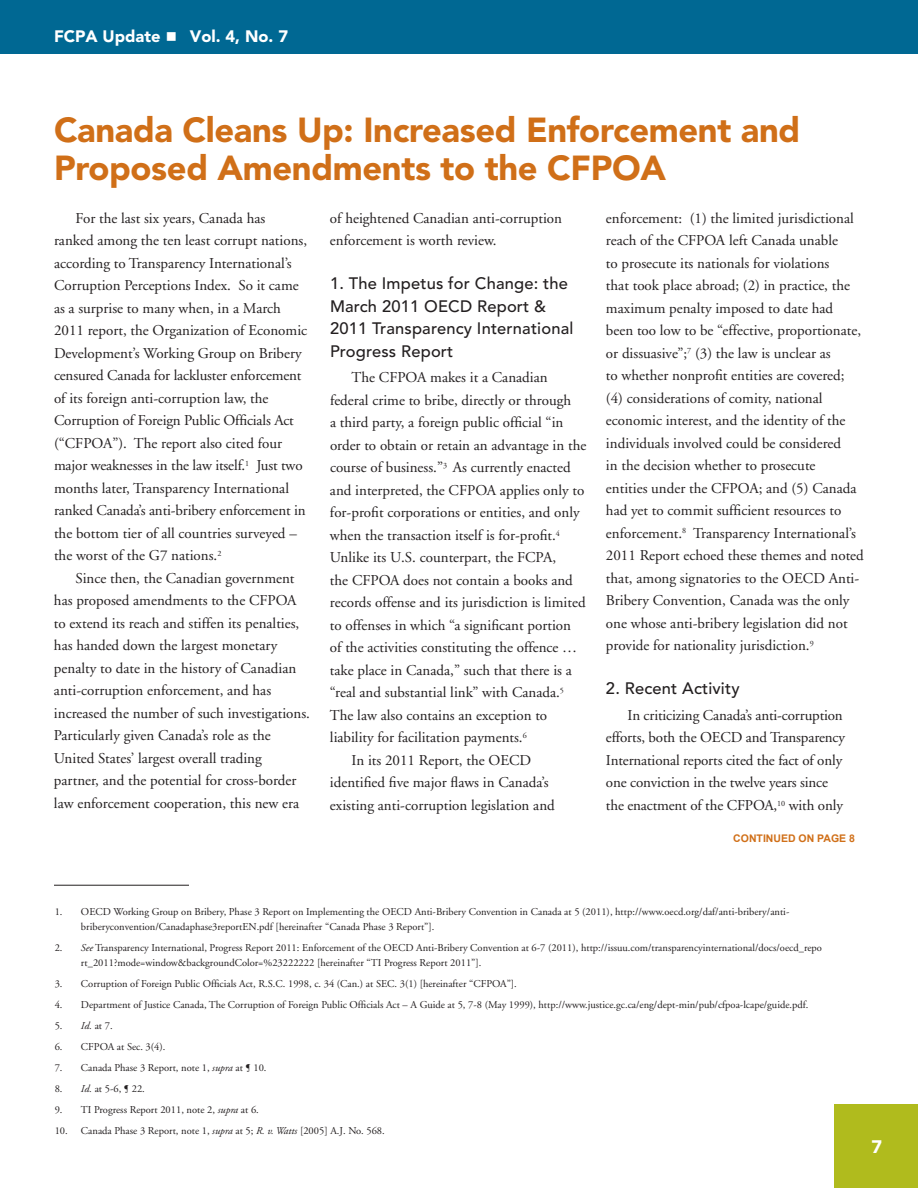
<style>
.page{position:relative;width:918px;height:1188px;background:#fff}
.page>*{position:absolute;margin:0;border:0;box-sizing:border-box;transform-origin:0 0}
.t1{font:900 34.5px/37.5px "Avenir";letter-spacing:-.01em;color:#d06f18}
.t2{font:900 18px "Avenir";color:#fff}
.t3{font:500 16.5px/22.5px "Avenir";letter-spacing:.01em;color:#231f20}
.t4{font:900 16.5px "Avenir";color:#fff}
.t5{font:15px/22.5px "Adobe Garamond";color:#231f20}
.t6{font:10.5px/15px "Adobe Garamond";color:#231f20}
.t7{font:700 10.5px "Arial";color:#d06f18}
.s1{font-style:italic}
</style>
<div class="page">
<div style="left:835px;top:1105px;width:83px;height:83px;background:#b0bb1d"></div>
<div style="left:0;top:0;width:918px;height:54px;background:#006893"></div>
<hr style="left:54px;top:885px;width:135px;height:1px;background:#231f20">
<p class="t4" style="left:54px;top:26px;width:236px">FCPA Update ■ Vol. 4, No. 7</p>
<h1 class="t1" style="left:54px;top:111px;width:748px">Canada Cleans Up: Increased Enforcement and<br>Proposed Amendments to the CFPOA</h1>
<p class="t5" style="left:54px;top:207px;width:255px;text-indent:22px">For the last six years, Canada has ranked among the ten least corrupt nations, according to Transparency International’s Corruption Perceptions Index. So it came as a surprise to many when, in a March 2011 report, the Organization of Economic Development’s Working Group on Bribery censured Canada for lackluster enforcement of its foreign anti-corruption law, the Corruption of Foreign Public Officials Act (“CFPOA”). The report also cited four major weaknesses in the law itself.<sup>1</sup> Just two months later, Transparency International ranked Canada’s anti-bribery enforcement in the bottom tier of all countries surveyed – the worst of the G7 nations.<sup>2</sup></p>
<p class="t5" style="left:54px;top:567px;width:258px;text-indent:22px">Since then, the Canadian government has proposed amendments to the CFPOA to extend its reach and stiffen its penalties, has handed down the largest monetary penalty to date in the history of Canadian anti-corruption enforcement, and has increased the number of such investigations.<br>Particularly given Canada’s role as the United States’ largest overall trading partner, and the potential for cross-border law enforcement cooperation, this new era</p>
<p class="t5" style="left:330px;top:207px;width:234px">of heightened Canadian anti-corruption enforcement is worth review.</p>
<p class="t3" style="left:330px;top:273px;width:245px">1. The Impetus for Change: the<br>March 2011 OECD Report &amp;<br>2011 Transparency International<br>Progress Report</p>
<p class="t5" style="left:352px;top:367px;width:198px">The CFPOA makes it a Canadian</p>
<p class="t5" style="left:330px;top:389px;width:243px">federal crime to bribe, directly or through</p>
<p class="t5" style="left:330px;top:412px;width:235px">a third party, a foreign public official “in</p>
<p class="t5" style="left:330px;top:434px;width:258px">order to obtain or retain an advantage in the</p>
<p class="t5" style="left:330px;top:457px;width:242px">course of business.”<sup>3</sup> As currently enacted</p>
<p class="t5" style="left:330px;top:479px;width:256px">and interpreted, the CFPOA applies only to</p>
<p class="t5" style="left:330px;top:502px;width:251px">for-profit corporations or entities, and only</p>
<p class="t5" style="left:330px;top:524px;width:231px">when the transaction itself is for-profit.<sup>4</sup></p>
<p class="t5" style="left:330px;top:547px;width:228px">Unlike its U.S. counterpart, the FCPA,</p>
<p class="t5" style="left:330px;top:569px;width:244px">the CFPOA does not contain a books and</p>
<p class="t5" style="left:330px;top:592px;width:257px">records offense and its jurisdiction is limited</p>
<p class="t5" style="left:330px;top:614px;width:243px">to offenses in which “a significant portion</p>
<p class="t5" style="left:330px;top:637px;width:249px">of the activities constituting the offence …</p>
<p class="t5" style="left:330px;top:659px;width:243px">take place in Canada,” such that there is a</p>
<p class="t5" style="left:330px;top:682px;width:235px">“real and substantial link” with Canada.<sup>5</sup></p>
<p class="t5" style="left:330px;top:704px;width:219px">The law also contains an exception to</p>
<p class="t5" style="left:330px;top:727px;width:198px">liability for facilitation payments.<sup>6</sup></p>
<p class="t5" style="left:352px;top:749px;width:181px">In its 2011 Report, the OECD</p>
<p class="t5" style="left:330px;top:772px;width:220px">identified five major flaws in Canada’s</p>
<p class="t5" style="left:330px;top:794px;width:226px">existing anti-corruption legislation and</p>
<p class="t5" style="left:606px;top:207px;width:259px">enforcement: (1) the limited jurisdictional reach of the CFPOA left Canada unable<br>to prosecute its nationals for violations<br>that took place abroad; (2) in practice, the maximum penalty imposed to date had been too low to be “effective, proportionate, or dissuasive”;<sup>7</sup> (3) the law is unclear as<br>to whether nonprofit entities are covered; (4) considerations of comity, national economic interest, and the identity of the individuals involved could be considered<br>in the decision whether to prosecute<br>entities under the CFPOA; and (5) Canada had yet to commit sufficient resources to enforcement.<sup>8</sup> Transparency International’s 2011 Report echoed these themes and noted that, among signatories to the OECD Anti-Bribery Convention, Canada was the only one whose anti-bribery legislation did not provide for nationality jurisdiction.<sup>9</sup></p>
<p class="t3" style="left:606px;top:678px;width:135px">2. Recent Activity</p>
<p class="t5" style="left:606px;top:704px;width:240px;text-indent:22px">In criticizing Canada’s anti-corruption efforts, both the OECD and Transparency International reports cited the fact of only one conviction in the twelve years since the enactment of the CFPOA,<sup>10</sup> with only</p>
<p class="t7" style="left:733px;top:832px;width:123px">CONTINUED ON PAGE 8</p>
<p class="t6" style="left:81px;top:904px;width:710px;text-indent:-26px">1. OECD Working Group on Bribery, Phase 3 Report on Implementing the OECD Anti-Bribery Convention in Canada at 5 (2011), http://www.oecd.org/daf/anti-bribery/anti&shy;briberyconvention/Canadaphase3reportEN.pdf [hereinafter “Canada Phase 3 Report”].</p>
<p class="t6" style="left:81px;top:940px;width:742px;text-indent:-26px">2. <span class="s1">See</span> Transparency International, Progress Report 2011: Enforcement of the OECD Anti-Bribery Convention at 6-7 (2011), http://issuu.com/transparencyinternational/docs/oecd_repo rt_2011?mode=window&amp;backgroundColor=%23222222 [hereinafter “TI Progress Report 2011”].</p>
<p class="t6" style="left:55px;top:976px;width:464px">3. Corruption of Foreign Public Officials Act, R.S.C. 1998, c. 34 (Can.) at SEC. 3(1) [hereinafter “CFPOA”].</p>
<p class="t6" style="left:55px;top:997px;width:755px">4. Department of Justice Canada, The Corruption of Foreign Public Officials Act – A Guide at 5, 7-8 (May 1999), http://www.justice.gc.ca/eng/dept-min/pub/cfpoa-lcape/guide.pdf.</p>
<p class="t6" style="left:55px;top:1018px;width:60px">5. <span class="s1">Id.</span> at 7.</p>
<p class="t6" style="left:55px;top:1039px;width:112px">6. CFPOA at Sec. 3(4).</p>
<p class="t6" style="left:55px;top:1060px;width:213px">7. Canada Phase 3 Report, note 1, <span class="s1">supra</span> at ¶ 10.</p>
<p class="t6" style="left:55px;top:1081px;width:92px">8. <span class="s1">Id.</span> at 5-6, ¶ 22.</p>
<p class="t6" style="left:55px;top:1102px;width:206px">9. TI Progress Report 2011, note 2, <span class="s1">supra</span> at 6.</p>
<p class="t6" style="left:55px;top:1124px;width:332px">10. Canada Phase 3 Report, note 1, <span class="s1">supra</span> at 5; <span class="s1">R. v. Watts</span> [2005] A.J. No. 568.</p>
<p class="t2" style="left:871px;top:1136px;width:12px">7</p>
</div>
